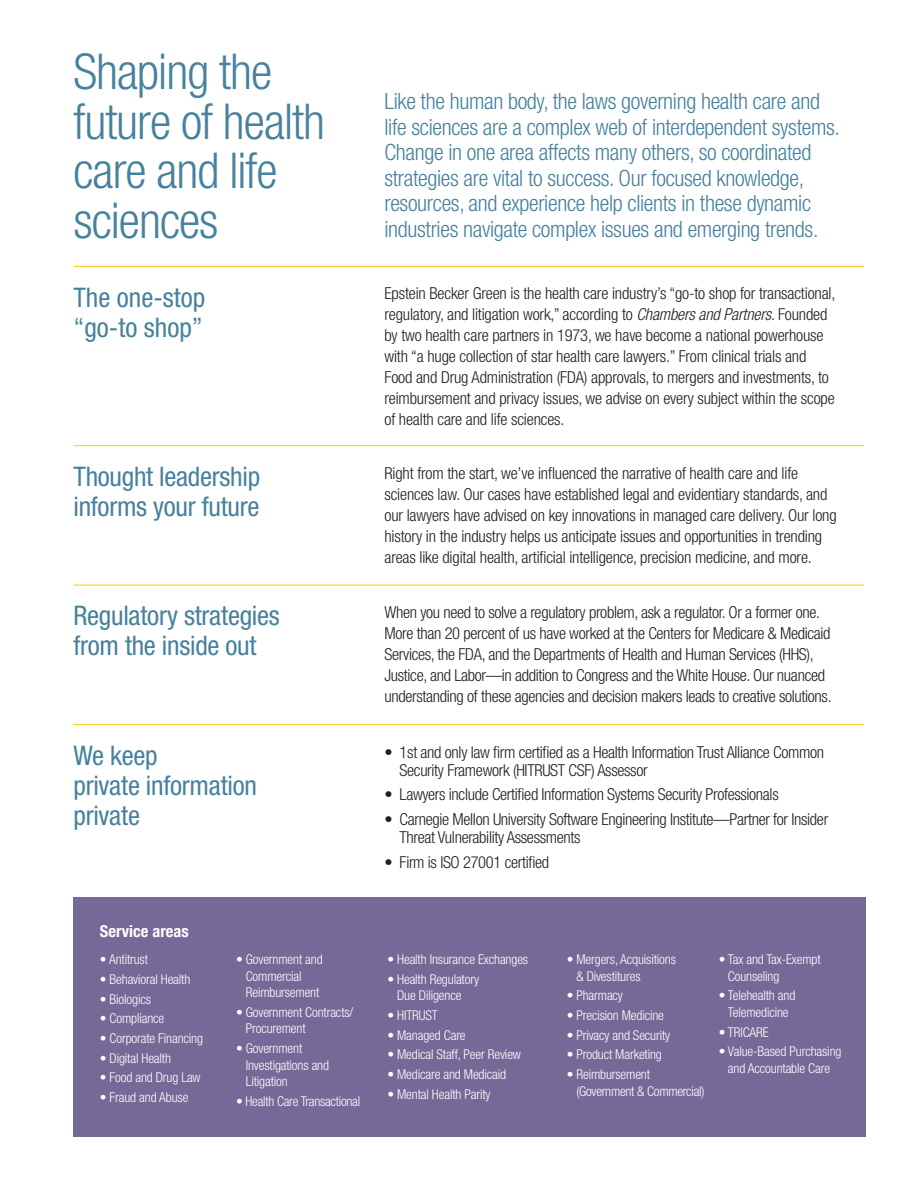
<style>
.page{position:relative;width:918px;height:1188px;background:#fff}
.page>*{position:absolute;margin:0;border:0;box-sizing:border-box;transform-origin:0 0}
.t1{font:300 condensed 49.5px/49.5px "Helvetica Neue LT Std";letter-spacing:-.02em;color:#46819e}
.t2{font:condensed 27px/30px "Helvetica Neue LT Std";letter-spacing:-.01em;color:#46819e}
.t3{font:300 condensed 22.5px/25.5px "Helvetica Neue LT Std";letter-spacing:-.015em;color:#46819e}
.t4{font:300 condensed 16.5px/21px "Helvetica Neue LT Std";letter-spacing:-.01em;color:#231f20}
.t5{font:700 condensed 16.5px "Helvetica Neue LT Std";color:#fff}
.t6{font:300 condensed 13.5px/16.5px "Helvetica Neue LT Std";letter-spacing:-.01em;color:#fff}
.s1{font-style:italic}
</style>
<div class="page">
<div style="left:73px;top:897px;width:793px;height:239px;background:#746997"></div>
<hr style="left:73px;top:266px;width:791px;height:1px;background:#fec70c">
<hr style="left:73px;top:585px;width:791px;height:1px;background:#fec70c">
<hr style="left:73px;top:445px;width:791px;height:1px;background:#fec70c">
<hr style="left:73px;top:724px;width:791px;height:1px;background:#fec70c">
<p class="t1" style="left:73px;top:47px;width:253px">Shaping the future of health care and life sciences</p>
<p class="t3" style="left:384px;top:88px;width:457px">Like the human body, the laws governing health care and life sciences are a complex web of interdependent systems.<br>Change in one area affects many others, so coordinated strategies are vital to success. Our focused knowledge, resources, and experience help clients in these dynamic industries navigate complex issues and emerging trends.</p>
<p class="t2" style="left:73px;top:282px;width:133px">The one-stop “go-to shop”</p>
<p class="t4" style="left:384px;top:283px;width:452px">Epstein Becker Green is the health care industry’s “go-to shop for transactional, regulatory, and litigation work,” according to <span class="s1">Chambers and Partners</span>. Founded by two health care partners in 1973, we have become a national powerhouse with “a huge collection of star health care lawyers.” From clinical trials and Food and Drug Administration (FDA) approvals, to mergers and investments, to reimbursement and privacy issues, we advise on every subject within the scope of health care and life sciences.</p>
<p class="t2" style="left:73px;top:461px;width:188px">Thought leadership informs your future</p>
<p class="t4" style="left:384px;top:462px;width:454px">Right from the start, we’ve influenced the narrative of health care and life sciences law. Our cases have established legal and evidentiary standards, and our lawyers have advised on key innovations in managed care delivery. Our long history in the industry helps us anticipate issues and opportunities in trending areas like digital health, artificial intelligence, precision medicine, and more.</p>
<p class="t2" style="left:73px;top:601px;width:208px">Regulatory strategies from the inside out</p>
<p class="t4" style="left:384px;top:601px;width:449px">When you need to solve a regulatory problem, ask a regulator. Or a former one.<br>More than 20 percent of us have worked at the Centers for Medicare &amp; Medicaid Services, the FDA, and the Departments of Health and Human Services (HHS), Justice, and Labor—in addition to Congress and the White House. Our nuanced understanding of these agencies and decision makers leads to creative solutions.</p>
<p class="t2" style="left:73px;top:740px;width:185px">We keep<br>private information private</p>
<p class="t4" style="left:400px;top:743px;width:426px;line-height:18px;text-indent:-15px">• 1st and only law firm certified as a Health Information Trust Alliance Common<br>Security Framework (HITRUST CSF) Assessor</p>
<p class="t4" style="left:384px;top:784px;width:396px">• Lawyers include Certified Information Systems Security Professionals</p>
<p class="t4" style="left:400px;top:810px;width:430px;line-height:18px;text-indent:-15px">• Carnegie Mellon University Software Engineering Institute—Partner for Insider<br>Threat Vulnerability Assessments</p>
<p class="t4" style="left:384px;top:851px;width:166px">• Firm is ISO 27001 certified</p>
<p class="t5" style="left:100px;top:921px;width:90px">Service areas</p>
<p class="t6" style="left:100px;top:951px;width:50px">• Antitrust</p>
<p class="t6" style="left:100px;top:971px;width:92px">• Behavioral Health</p>
<p class="t6" style="left:100px;top:990px;width:53px">• Biologics</p>
<p class="t6" style="left:100px;top:1010px;width:66px">• Compliance</p>
<p class="t6" style="left:100px;top:1030px;width:105px">• Corporate Financing</p>
<p class="t6" style="left:100px;top:1050px;width:73px">• Digital Health</p>
<p class="t6" style="left:100px;top:1069px;width:102px">• Food and Drug Law</p>
<p class="t6" style="left:100px;top:1089px;width:90px">• Fraud and Abuse</p>
<p class="t6" style="left:246px;top:951px;width:78px;text-indent:-10px">• Government and<br>Commercial<br>Reimbursement</p>
<p class="t6" style="left:246px;top:1004px;width:109px;text-indent:-10px">• Government Contracts/<br>Procurement</p>
<p class="t6" style="left:246px;top:1040px;width:85px;text-indent:-10px">• Government<br>Investigations and<br>Litigation</p>
<p class="t6" style="left:236px;top:1093px;width:126px">• Health Care Transactional</p>
<p class="t6" style="left:387px;top:951px;width:142px">• Health Insurance Exchanges</p>
<p class="t6" style="left:387px;top:971px;width:93px;text-align:center">• Health Regulatory<br>Due Diligence</p>
<p class="t6" style="left:387px;top:1007px;width:52px">• HITRUST</p>
<p class="t6" style="left:387px;top:1027px;width:80px">• Managed Care</p>
<p class="t6" style="left:387px;top:1046px;width:135px">• Medical Staff, Peer Review</p>
<p class="t6" style="left:387px;top:1066px;width:120px">• Medicare and Medicaid</p>
<p class="t6" style="left:387px;top:1086px;width:105px">• Mental Health Parity</p>
<p class="t6" style="left:576px;top:951px;width:101px;text-indent:-10px">• Mergers, Acquisitions &amp; Divestitures</p>
<p class="t6" style="left:567px;top:987px;width:58px">• Pharmacy</p>
<p class="t6" style="left:567px;top:1007px;width:99px">• Precision Medicine</p>
<p class="t6" style="left:567px;top:1027px;width:105px">• Privacy and Security</p>
<p class="t6" style="left:567px;top:1046px;width:97px">• Product Marketing</p>
<p class="t6" style="left:576px;top:1066px;width:129px;text-indent:-10px">• Reimbursement (Government &amp; Commercial)</p>
<p class="t6" style="left:728px;top:951px;width:94px;text-indent:-9px">• Tax and Tax-Exempt<br>Counseling</p>
<p class="t6" style="left:719px;top:987px;width:78px;text-align:center">• Telehealth and<br>Telemedicine</p>
<p class="t6" style="left:719px;top:1023px;width:52px">• TRICARE</p>
<p class="t6" style="left:719px;top:1043px;width:124px;text-align:center">• Value-Based Purchasing and Accountable Care</p>
</div>
